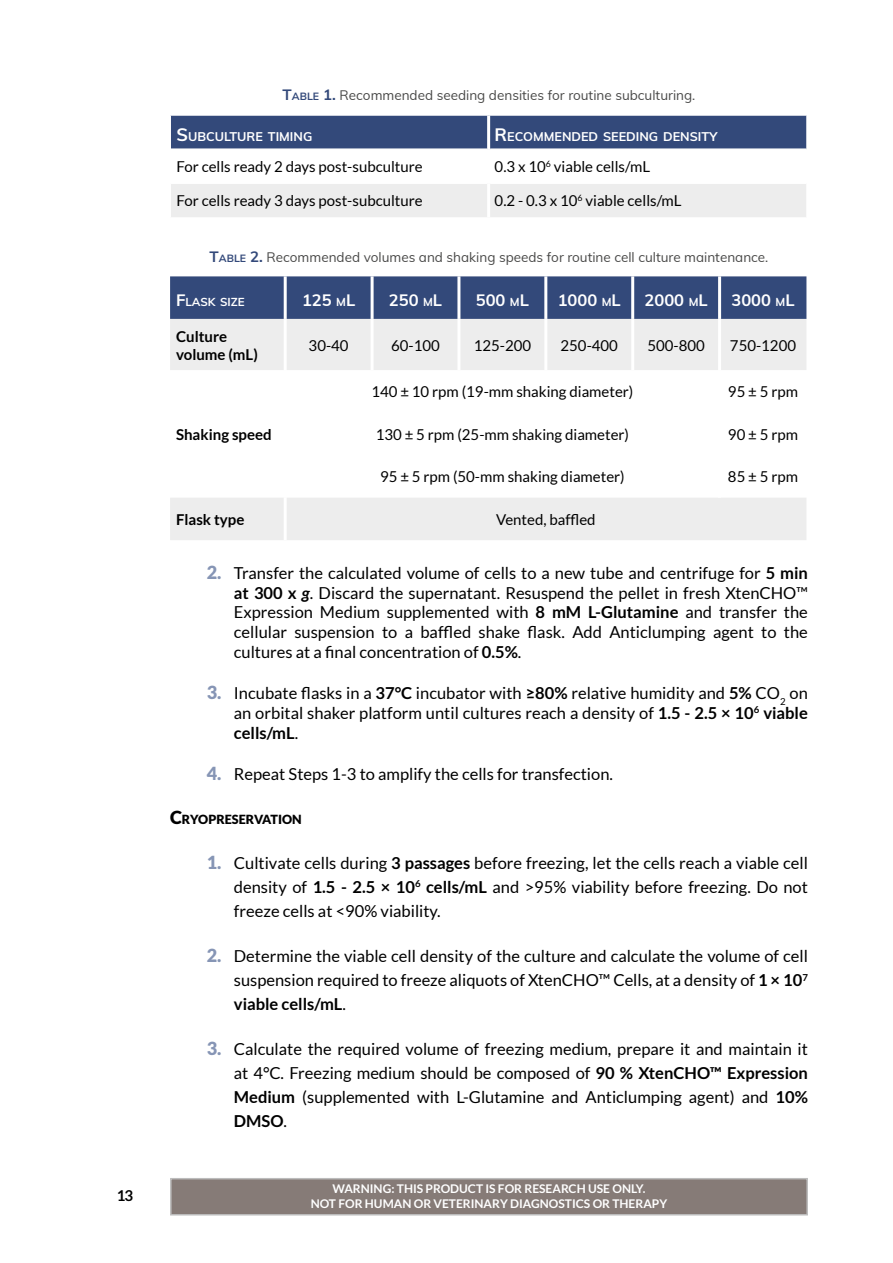
<style>
.page{position:relative;width:893px;height:1263px;background:#fff}
.page>*{position:absolute;margin:0;border:0;box-sizing:border-box;transform-origin:0 0}
.t1{font:16.5px/24px "Lato";color:#000;text-align:justify}
.t2{font:700 16.5px "Muli";color:#fff}
.t3{font:15px "Lato";color:#000}
.t4{font:700 15px/18px "Lato";color:#000}
.t5{font:13.5px "Muli";color:#4a4a49}
.t6{font:700 12.6px "Muli";color:#fff}
.t7{font:900 12.6px "Lato";color:#000}
.t8{font:700 12px/14.4px "Lato";color:#fff;text-align:center}
.t9{font:700 11.55px "Muli";letter-spacing:-.005em;color:#fff}
.s1{font-weight:700;font-size:15px;color:#33497a}
.s2{font-weight:700;font-size:10.5px;color:#33497a}
.s3{font-size:18px}
.s4{font-size:16.5px}
.s5{font-size:11.55px}
.s6{font-weight:900;font-size:18px;color:#8695b5}
.s7{font-weight:700}
.s8{font-weight:700;font-style:italic}
</style>
<div class="page">
<div style="left:170px;top:1178px;width:638px;height:37px;background:#867b77;border:2px solid #bcbcbc"></div>
<div style="left:171px;top:116px;width:635px;height:32px;background:#33497a"></div>
<div style="left:171px;top:184px;width:635px;height:33px;background:#ededed"></div>
<hr style="left:487px;top:116px;width:3px;height:33px;background:#fff">
<hr style="left:487px;top:183px;width:3px;height:34px;background:#fff">
<div style="left:170px;top:276px;width:636px;height:43px;background:#33497a"></div>
<svg style="left:170px;top:319px;width:636px;height:221px"></svg>
<hr style="left:284px;top:276px;width:3px;height:43px;background:#fff">
<hr style="left:371px;top:276px;width:3px;height:43px;background:#fff">
<hr style="left:457px;top:276px;width:3px;height:43px;background:#fff">
<hr style="left:544px;top:276px;width:3px;height:43px;background:#fff">
<hr style="left:631px;top:276px;width:3px;height:43px;background:#fff">
<hr style="left:718px;top:276px;width:3px;height:43px;background:#fff">
<hr style="left:284px;top:319px;width:3px;height:51px;background:#fff">
<hr style="left:371px;top:319px;width:3px;height:51px;background:#fff">
<hr style="left:457px;top:319px;width:3px;height:51px;background:#fff">
<hr style="left:544px;top:319px;width:3px;height:51px;background:#fff">
<hr style="left:631px;top:319px;width:3px;height:51px;background:#fff">
<hr style="left:718px;top:319px;width:3px;height:51px;background:#fff">
<hr style="left:284px;top:370px;width:3px;height:43px;background:#fff">
<hr style="left:718px;top:370px;width:3px;height:43px;background:#fff">
<hr style="left:284px;top:413px;width:3px;height:42px;background:#fff">
<hr style="left:718px;top:413px;width:3px;height:42px;background:#fff">
<hr style="left:284px;top:455px;width:3px;height:43px;background:#fff">
<hr style="left:718px;top:455px;width:3px;height:43px;background:#fff">
<hr style="left:284px;top:498px;width:3px;height:42px;background:#fff">
<p class="t4" style="left:117px;top:1186px;width:18px">13</p>
<p class="t5" style="left:283px;top:85px;width:414px"><span class="s1">T</span><span class="s2">ABLE</span> <span class="s1">1.</span> Recommended seeding densities for routine subculturing.</p>
<p class="t6" style="left:176px;top:128px;width:137px"><span class="s3">S</span>UBCULTURE TIMING</p>
<p class="t6" style="left:495px;top:128px;width:224px"><span class="s3">R</span>ECOMMENDED SEEDING DENSITY</p>
<p class="t3" style="left:176px;top:158px;width:248px">For cells ready 2 days post-subculture</p>
<p class="t3" style="left:495px;top:158px;width:157px">0.3 x 10<sup>6</sup> viable cells/mL</p>
<p class="t3" style="left:176px;top:192px;width:248px">For cells ready 3 days post-subculture</p>
<p class="t3" style="left:495px;top:192px;width:188px">0.2 - 0.3 x 10<sup>6</sup> viable cells/mL</p>
<p class="t5" style="left:210px;top:247px;width:560px"><span class="s1">T</span><span class="s2">ABLE</span> <span class="s1">2.</span> Recommended volumes and shaking speeds for routine cell culture maintenance.</p>
<p class="t9" style="left:176px;top:293px;width:70px"><span class="s4">F</span>LASK SIZE</p>
<p class="t2" style="left:302px;top:288px;width:53px">125 <span class="s5">M</span>L</p>
<p class="t2" style="left:389px;top:288px;width:53px">250 <span class="s5">M</span>L</p>
<p class="t2" style="left:476px;top:288px;width:53px">500 <span class="s5">M</span>L</p>
<p class="t2" style="left:558px;top:288px;width:63px">1000 <span class="s5">M</span>L</p>
<p class="t2" style="left:645px;top:288px;width:63px">2000 <span class="s5">M</span>L</p>
<p class="t2" style="left:731px;top:288px;width:63px">3000 <span class="s5">M</span>L</p>
<p class="t4" style="left:176px;top:327px;width:83px">Culture volume (mL)</p>
<p class="t3" style="left:309px;top:337px;width:42px">30-40</p>
<p class="t3" style="left:391px;top:337px;width:50px">60-100</p>
<p class="t3" style="left:474px;top:337px;width:59px">125-200</p>
<p class="t3" style="left:561px;top:337px;width:59px">250-400</p>
<p class="t3" style="left:647px;top:337px;width:59px">500-800</p>
<p class="t3" style="left:730px;top:337px;width:68px">750-1200</p>
<p class="t4" style="left:176px;top:425px;width:97px">Shaking speed</p>
<p class="t3" style="left:371px;top:384px;width:264px">140 ± 10 rpm (19-mm shaking diameter)</p>
<p class="t3" style="left:728px;top:384px;width:72px">95 ± 5 rpm</p>
<p class="t3" style="left:376px;top:426px;width:255px">130 ± 5 rpm (25-mm shaking diameter)</p>
<p class="t3" style="left:728px;top:426px;width:72px">90 ± 5 rpm</p>
<p class="t3" style="left:380px;top:469px;width:246px">95 ± 5 rpm (50-mm shaking diameter)</p>
<p class="t3" style="left:728px;top:469px;width:72px">85 ± 5 rpm</p>
<p class="t4" style="left:176px;top:510px;width:70px">Flask type</p>
<p class="t3" style="left:496px;top:511px;width:101px">Vented, baffled</p>
<p class="t1" style="left:234px;top:563px;width:576px;line-height:19.8px;text-indent:-27px"><span class="s6">2.</span> Transfer the calculated volume of cells to a new tube and centrifuge for <span class="s7">5 min at 300 x</span> <span class="s8">g</span>. Discard the supernatant. Resuspend the pellet in fresh XtenCHO™ Expression Medium supplemented with <span class="s7">8 mM L-Glutamine</span> and transfer the cellular suspension to a baffled shake flask. Add Anticlumping agent to the cultures at a final concentration of <span class="s7">0.5%</span>.</p>
<p class="t1" style="left:234px;top:683px;width:576px;line-height:19.8px;text-indent:-27px"><span class="s6">3.</span> Incubate flasks in a <span class="s7">37°C</span> incubator with <span class="s7">≥80%</span> relative humidity and <span class="s7">5%</span> CO<sub>2</sub> on an orbital shaker platform until cultures reach a density of <span class="s7">1.5 - 2.5 × 10</span><sup>6</sup> <span class="s7">viable cells/mL</span>.</p>
<p class="t1" style="left:207px;top:762px;width:408px"><span class="s6">4.</span> Repeat Steps 1-3 to amplify the cells for transfection.</p>
<p class="t7" style="left:170px;top:812px;width:133px"><span class="s3">C</span>RYOPRESERVATION</p>
<p class="t1" style="left:234px;top:851px;width:576px;text-indent:-27px"><span class="s6">1.</span> Cultivate cells during <span class="s7">3 passages</span> before freezing, let the cells reach a viable cell density of <span class="s7">1.5 - 2.5 × 10</span><sup>6</sup> <span class="s7">cells/mL</span> and &gt;95% viability before freezing. Do not freeze cells at &lt;90% viability.</p>
<p class="t1" style="left:234px;top:944px;width:576px;text-indent:-27px"><span class="s6">2.</span> Determine the viable cell density of the culture and calculate the volume of cell suspension required to freeze aliquots of XtenCHO™ Cells, at a density of <span class="s7">1 × 10</span><sup>7 </sup><span class="s7">viable cells/mL</span>.</p>
<p class="t1" style="left:234px;top:1037px;width:576px;text-indent:-27px"><span class="s6">3.</span> Calculate the required volume of freezing medium, prepare it and maintain it at 4°C. Freezing medium should be composed of <span class="s7">90 % XtenCHO™ Expression Medium</span> (supplemented with L-Glutamine and Anticlumping agent) and <span class="s7">10% DMSO</span>.</p>
<p class="t8" style="left:311px;top:1182px;width:358px">WARNING: THIS PRODUCT IS FOR RESEARCH USE ONLY.<br>NOT FOR HUMAN OR VETERINARY DIAGNOSTICS OR THERAPY</p>
</div>
